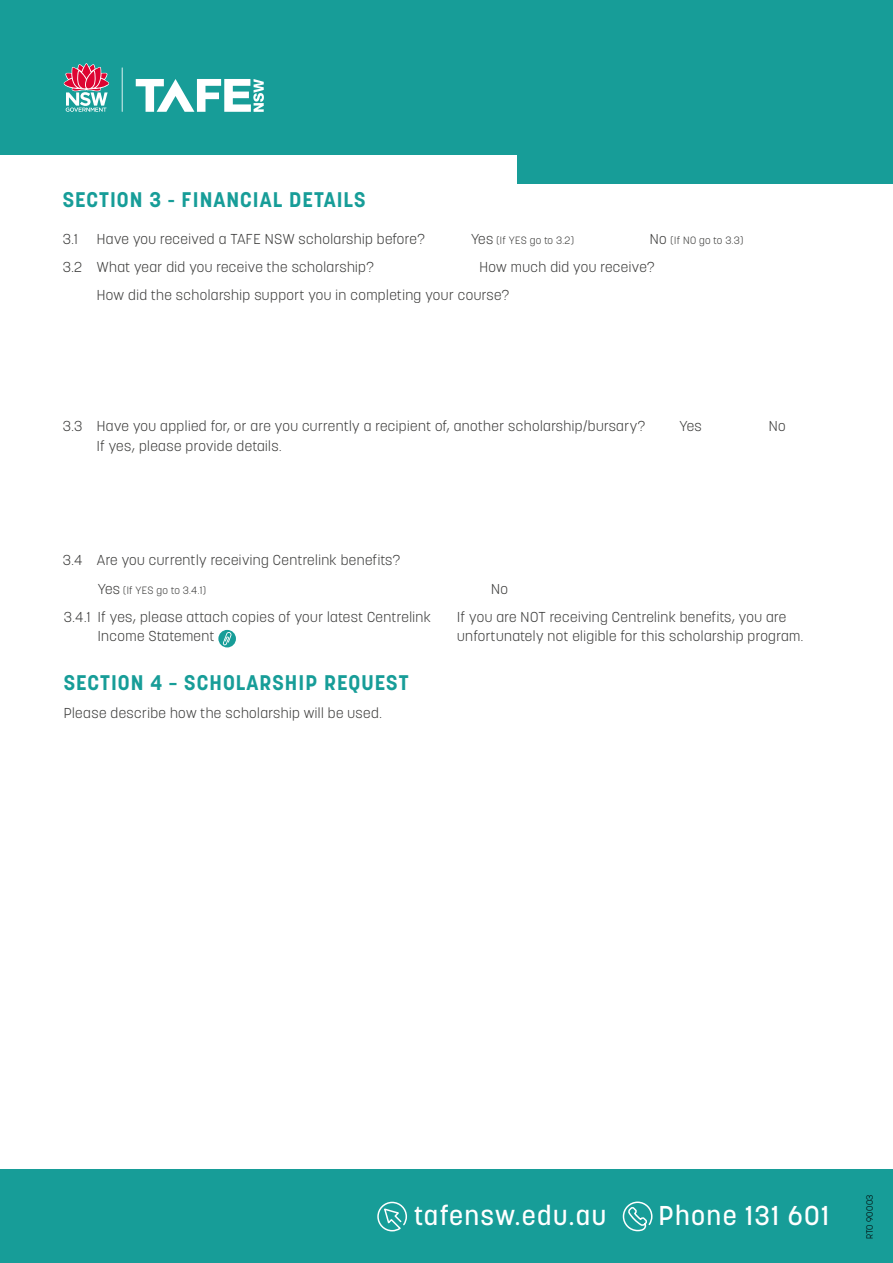
<style>
.page{position:relative;width:893px;height:1263px;background:#fff}
.page>*{position:absolute;margin:0;border:0;box-sizing:border-box;transform-origin:0 0}
.t1{font:500 27px "Korolev";letter-spacing:.05em;color:#fff}
.t2{font:700 21px "Korolev";letter-spacing:.05em;color:#179d98}
.body_3{font:300 14.25px/19.5px "Korolev";letter-spacing:.03em;color:#3c3c3b}
.body{font:300 14.25px "Korolev";letter-spacing:.03em;color:#3c3c3b}
.body_3-2{font:300 10.5px "Korolev";letter-spacing:.03em;color:#3c3c3b}
.t3{font:300 9px "Korolev";letter-spacing:.03em;color:#000}
.s1{font-size:14.25px}
</style>
<div class="page">
<div style="left:0;top:1169px;width:893px;height:94px;background:#179d98"></div>
<svg style="left:377px;top:1201px;width:30px;height:31px"></svg>
<svg style="left:622px;top:1201px;width:31px;height:31px"></svg>
<div style="left:0;top:0;width:893px;height:154px;background:#179d98"></div>
<div style="left:518px;top:0;width:375px;height:183px;background:#179d98"></div>
<svg style="left:64px;top:63px;width:45px;height:49px"></svg>
<svg style="left:136px;top:79px;width:128px;height:33px"></svg>
<hr style="left:122px;top:67px;width:1px;height:45px;background:#fff">
<div style="left:218px;top:630px;width:18px;height:17px;background:#179d98;border-radius:50%"></div>
<svg style="left:223px;top:632px;width:9px;height:14px"></svg>
<p class="t2" style="left:63px;top:187px;width:304px">SECTION 3 - FINANCIAL DETAILS</p>
<p class="body_3" style="left:63px;top:229px;width:17px">3.1</p>
<p class="body_3" style="left:97px;top:229px;width:330px">Have you received a TAFE NSW scholarship before?</p>
<p class="body_3-2" style="left:471px;top:233px;width:104px"><span class="s1">Yes</span> (If YES go to 3.2)</p>
<p class="body_3-2" style="left:650px;top:233px;width:95px"><span class="s1">No</span> (If NO go to 3.3)</p>
<p class="body_3" style="left:63px;top:257px;width:313px">3.2 What year did you receive the scholarship?</p>
<p class="body_3" style="left:479px;top:257px;width:177px">How much did you receive?</p>
<p class="body_3" style="left:97px;top:285px;width:414px">How did the scholarship support you in completing your course?</p>
<p class="body_3" style="left:63px;top:416px;width:584px">3.3 Have you applied for, or are you currently a recipient of, another scholarship/bursary?</p>
<p class="body_3" style="left:679px;top:416px;width:24px">Yes</p>
<p class="body_3" style="left:769px;top:416px;width:18px">No</p>
<p class="body_3" style="left:97px;top:436px;width:186px">If yes, please provide details.</p>
<p class="body_3" style="left:63px;top:550px;width:339px">3.4 Are you currently receiving Centrelink benefits?</p>
<p class="body_3-2" style="left:98px;top:583px;width:110px"><span class="s1">Yes</span> (If YES go to 3.4.1)</p>
<p class="body_3" style="left:98px;top:607px;width:335px;text-indent:-34px">3.4.1 If yes, please attach copies of your latest Centrelink<br>Income Statement</p>
<p class="t2" style="left:64px;top:669px;width:346px">SECTION 4 – SCHOLARSHIP REQUEST</p>
<p class="body" style="left:64px;top:704px;width:319px">Please describe how the scholarship will be used.</p>
<p class="body_3" style="left:491px;top:579px;width:18px">No</p>
<p class="body_3" style="left:457px;top:607px;width:348px">If you are NOT receiving Centrelink benefits, you are unfortunately not eligible for this scholarship program.</p>
<h1 class="t1" style="left:414px;top:1199px;width:193px">tafensw.edu.au</h1>
<h1 class="t1" style="left:659px;top:1199px;width:172px">Phone 131 601</h1>
<p class="t3" style="left:864px;top:1239px;width:46px;rotate:-90deg">RTO 90003</p>
</div>
